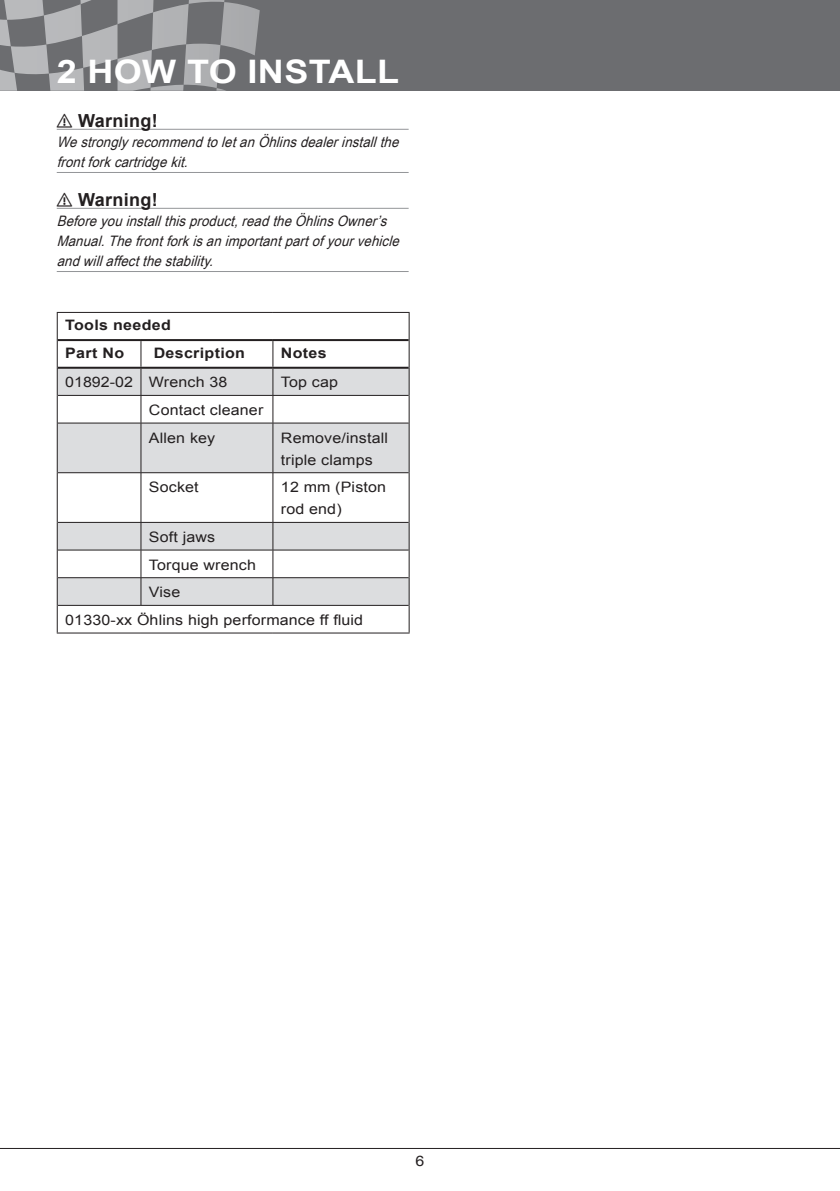
<style>
.page{position:relative;width:840px;height:1191px;background:#fff}
.page>*{position:absolute;margin:0;border:0;box-sizing:border-box;transform-origin:0 0}
._4_Header_Page_heade{font:700 32.4px "Arial";letter-spacing:.01em;color:#fff;scale:1.11 1}
.t1{font:700 18px "Arial";color:#231f20}
._9_Body_Type_Italic{font:italic 14.4px/20px "Arial Narrow";color:#231f20;scale:1.11 1}
._6_Body_type{font:14.4px/22px "Arial";letter-spacing:.01em;color:#231f20;scale:1.11 1}
._7_Body_type_StepNo{font:700 14.4px "Arial";letter-spacing:.02em;color:#231f20;scale:1.11 1}
</style>
<div class="page">
<hr style="left:0;top:1148px;width:839px;height:1px;background:#231f20">
<div style="left:0;top:0;width:839px;height:91px;background:#6c6d70"></div>
<svg style="left:0;top:0;width:260px;height:91px"></svg>
<hr style="left:57px;top:129px;width:351px;height:1px;background:#939598">
<hr style="left:57px;top:172px;width:351px;height:1px;background:#939598">
<hr style="left:57px;top:208px;width:351px;height:1px;background:#939598">
<hr style="left:57px;top:271px;width:351px;height:1px;background:#939598">
<svg style="left:58px;top:369px;width:350px;height:236px;fill:#dcdddf"></svg>
<hr style="left:57px;top:312px;width:84px;height:1px;background:#231f20">
<hr style="left:141px;top:312px;width:132px;height:1px;background:#231f20">
<hr style="left:273px;top:312px;width:136px;height:1px;background:#231f20">
<svg style="left:57px;top:313px;width:1px;height:110px"></svg>
<svg style="left:408px;top:313px;width:1px;height:110px"></svg>
<hr style="left:57px;top:423px;width:1px;height:50px;background:#231f20">
<hr style="left:408px;top:423px;width:1px;height:50px;background:#231f20">
<hr style="left:57px;top:473px;width:1px;height:49px;background:#231f20">
<hr style="left:408px;top:473px;width:1px;height:49px;background:#231f20">
<svg style="left:57px;top:522px;width:1px;height:110px"></svg>
<svg style="left:408px;top:522px;width:1px;height:110px"></svg>
<hr style="left:57px;top:632px;width:84px;height:1px;background:#231f20">
<hr style="left:141px;top:632px;width:132px;height:1px;background:#231f20">
<hr style="left:273px;top:632px;width:136px;height:1px;background:#231f20">
<hr style="left:58px;top:339px;width:83px;height:2px;background:#231f20">
<hr style="left:141px;top:339px;width:132px;height:2px;background:#231f20">
<hr style="left:273px;top:339px;width:135px;height:2px;background:#231f20">
<hr style="left:58px;top:367px;width:83px;height:2px;background:#231f20">
<hr style="left:141px;top:367px;width:132px;height:2px;background:#231f20">
<hr style="left:273px;top:367px;width:135px;height:2px;background:#231f20">
<hr style="left:58px;top:395px;width:83px;height:1px;background:#231f20">
<hr style="left:141px;top:395px;width:132px;height:1px;background:#231f20">
<svg style="left:140px;top:341px;width:1px;height:82px"></svg>
<hr style="left:273px;top:395px;width:135px;height:1px;background:#231f20">
<svg style="left:272px;top:341px;width:1px;height:82px"></svg>
<hr style="left:58px;top:423px;width:83px;height:1px;background:#231f20">
<hr style="left:141px;top:423px;width:132px;height:1px;background:#231f20">
<hr style="left:140px;top:423px;width:1px;height:49px;background:#231f20">
<hr style="left:273px;top:423px;width:135px;height:1px;background:#231f20">
<hr style="left:272px;top:423px;width:1px;height:49px;background:#231f20">
<hr style="left:58px;top:472px;width:83px;height:1px;background:#231f20">
<hr style="left:141px;top:472px;width:132px;height:1px;background:#231f20">
<hr style="left:140px;top:473px;width:1px;height:49px;background:#231f20">
<hr style="left:273px;top:472px;width:135px;height:1px;background:#231f20">
<hr style="left:272px;top:473px;width:1px;height:49px;background:#231f20">
<hr style="left:58px;top:522px;width:83px;height:1px;background:#231f20">
<hr style="left:141px;top:522px;width:132px;height:1px;background:#231f20">
<hr style="left:273px;top:522px;width:135px;height:1px;background:#231f20">
<hr style="left:58px;top:550px;width:83px;height:1px;background:#231f20">
<hr style="left:141px;top:550px;width:132px;height:1px;background:#231f20">
<hr style="left:273px;top:550px;width:135px;height:1px;background:#231f20">
<hr style="left:58px;top:577px;width:83px;height:1px;background:#231f20">
<hr style="left:141px;top:577px;width:132px;height:1px;background:#231f20">
<svg style="left:140px;top:522px;width:1px;height:83px"></svg>
<hr style="left:273px;top:577px;width:135px;height:1px;background:#231f20">
<svg style="left:272px;top:522px;width:1px;height:83px"></svg>
<hr style="left:58px;top:605px;width:83px;height:1px;background:#231f20">
<hr style="left:141px;top:605px;width:132px;height:1px;background:#231f20">
<hr style="left:273px;top:605px;width:135px;height:1px;background:#231f20">
<p class="_4_Header_Page_heade" style="left:57px;top:50px;width:310px">2 HOW TO INSTALL</p>
<p class="t1" style="left:57px;top:108px;width:26px">⚠⚠Warning!</p>
<p class="_9_Body_Type_Italic" style="left:57px;top:131px;width:314px">WestronglyrecommendtoletanÖhlinsdealerinstallthe frontforkcartridgekit.</p>
<p class="t1" style="left:57px;top:187px;width:26px">⚠⚠Warning!</p>
<p class="_9_Body_Type_Italic" style="left:57px;top:210px;width:314px">Beforeyouinstallthisproduct,readtheÖhlinsOwner’s<br>Manual.Thefrontforkisanimportantpartofyourvehicle andwillaffectthestability.</p>
<p class="_7_Body_type_StepNo" style="left:65px;top:315px;width:97px">Tools needed</p>
<p class="_7_Body_type_StepNo" style="left:65px;top:343px;width:54px">Part No</p>
<p class="_7_Body_type_StepNo" style="left:154px;top:343px;width:84px">Description</p>
<p class="_7_Body_type_StepNo" style="left:281px;top:343px;width:43px">Notes</p>
<p class="_6_Body_type" style="left:65px;top:371px;width:62px">01892-02</p>
<p class="_6_Body_type" style="left:149px;top:371px;width:72px">Wrench 38</p>
<p class="_6_Body_type" style="left:281px;top:371px;width:53px">Top cap</p>
<p class="_6_Body_type" style="left:149px;top:399px;width:104px">Contact cleaner</p>
<p class="_6_Body_type" style="left:149px;top:427px;width:61px">Allen key</p>
<p class="_6_Body_type" style="left:281px;top:427px;width:98px">Remove/install triple clamps</p>
<p class="_6_Body_type" style="left:149px;top:476px;width:46px">Socket</p>
<p class="_6_Body_type" style="left:281px;top:476px;width:96px">12 mm (Piston rod end)</p>
<p class="_6_Body_type" style="left:149px;top:526px;width:61px">Soft jaws</p>
<p class="_6_Body_type" style="left:149px;top:554px;width:98px">Torque wrench</p>
<p class="_6_Body_type" style="left:149px;top:581px;width:30px">Vise</p>
<p class="_6_Body_type" style="left:65px;top:609px;width:270px">01330-xx Öhlins high performance ff fluid</p>
<p class="_6_Body_type" style="left:415px;top:1149px;width:10px">6</p>
</div>
